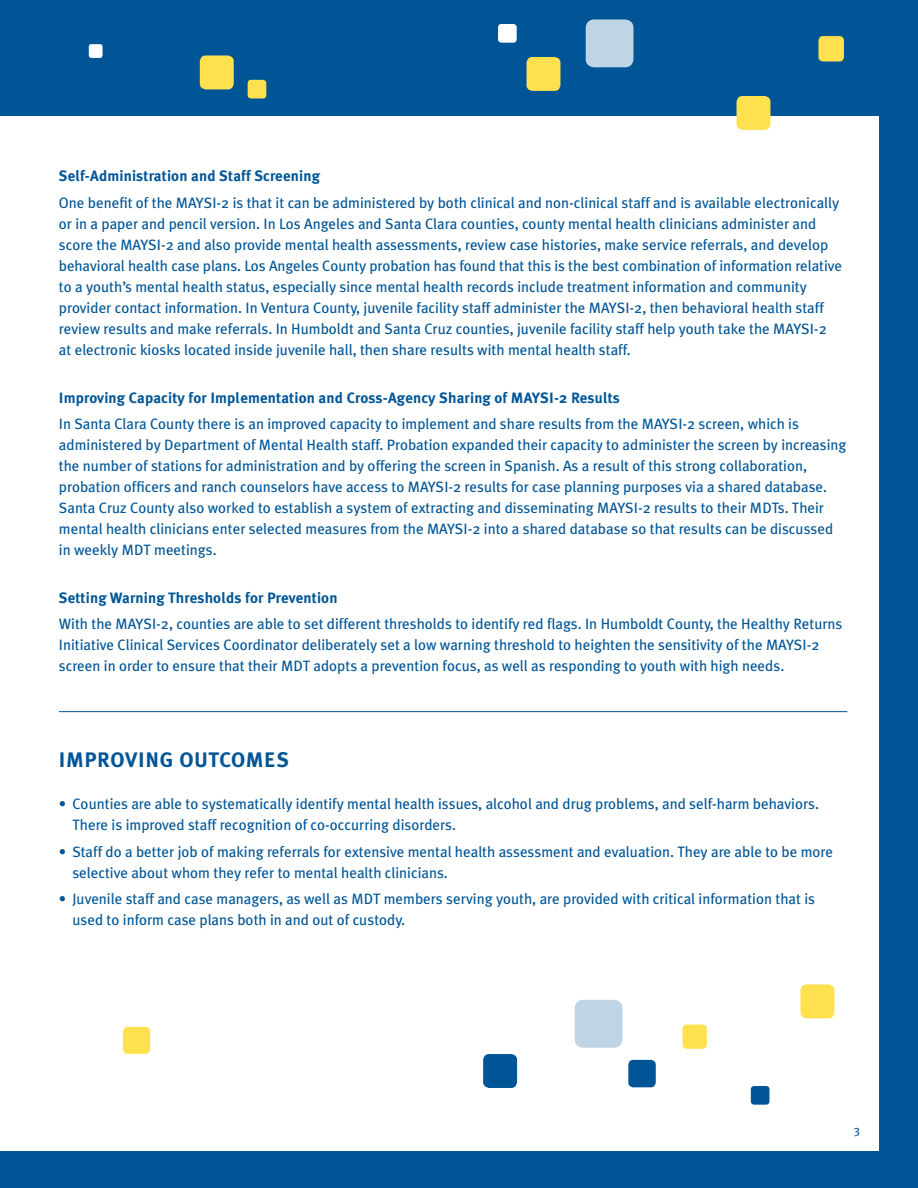
<style>
.page{position:relative;width:918px;height:1188px;background:#005596}
.page>*{position:absolute;margin:0;border:0;box-sizing:border-box;transform-origin:0 0}
.t1{font:21px "Meta Plus Bold Caps";letter-spacing:.03em;color:#005596}
.t2{font:15px/21px "Meta Plus";color:#005596}
.t3{font:700 15px "Meta Plus";letter-spacing:.01em;color:#005596}
.t4{font:12px "Meta Plus";color:#005596}
</style>
<div class="page">
<div style="left:0;top:116px;width:879px;height:1034px;background:#fff"></div>
<div style="left:682px;top:1025px;width:25px;height:24px;background:#ffe14f;border-radius:4px"></div>
<div style="left:628px;top:1060px;width:28px;height:27px;background:#005596;border-radius:5px"></div>
<div style="left:800px;top:984px;width:34px;height:34px;background:#ffe14f;border-radius:6px"></div>
<div style="left:123px;top:1027px;width:27px;height:27px;background:#ffe14f;border-radius:5px"></div>
<div style="left:483px;top:1054px;width:34px;height:34px;background:#005596;border-radius:6px"></div>
<div style="left:575px;top:1000px;width:47px;height:48px;background:#bfd4e5;border-radius:8px"></div>
<div style="left:751px;top:1086px;width:18px;height:19px;background:#005596;border-radius:3px"></div>
<div style="left:819px;top:36px;width:25px;height:26px;background:#ffe14f;border-radius:5px"></div>
<div style="left:89px;top:44px;width:14px;height:14px;background:#fff;border-radius:2px"></div>
<div style="left:737px;top:96px;width:33px;height:34px;background:#ffe14f;border-radius:6px"></div>
<div style="left:527px;top:57px;width:33px;height:34px;background:#ffe14f;border-radius:6px"></div>
<div style="left:586px;top:20px;width:48px;height:47px;background:#bfd4e5;border-radius:8px"></div>
<div style="left:498px;top:24px;width:19px;height:19px;background:#fff;border-radius:3px"></div>
<div style="left:248px;top:80px;width:18px;height:18px;background:#ffe14f;border-radius:3px"></div>
<div style="left:200px;top:56px;width:34px;height:33px;background:#ffe14f;border-radius:6px"></div>
<hr style="left:59px;top:711px;width:788px;height:1px;background:#005596">
<p class="t3" style="left:59px;top:167px;width:263px">Self-Administration and Staff Screening</p>
<p class="t2" style="left:59px;top:192px;width:785px">One benefit of the MAYSI-2 is that it can be administered by both clinical and non-clinical staff and is available electronically or in a paper and pencil version. In Los Angeles and Santa Clara counties, county mental health clinicians administer and score the MAYSI-2 and also provide mental health assessments, review case histories, make service referrals, and develop behavioral health case plans. Los Angeles County probation has found that this is the best combination of information relative to a youth’s mental health status, especially since mental health records include treatment information and community provider contact information. In Ventura County, juvenile facility staff administer the MAYSI-2, then behavioral health staff review results and make referrals. In Humboldt and Santa Cruz counties, juvenile facility staff help youth take the MAYSI-2 at electronic kiosks located inside juvenile hall, then share results with mental health staff.</p>
<p class="t3" style="left:59px;top:389px;width:474px">Improving Capacity for Implementation and Cross-Agency Sharing of Maysi</p>
<p class="t3" style="left:554px;top:389px;width:67px">-2 Results</p>
<p class="t2" style="left:59px;top:413px;width:789px">In Santa Clara County there is an improved capacity to implement and share results from the MAYSI-2 screen, which is administered by Department of Mental Health staff. Probation expanded their capacity to administer the screen by increasing the number of stations for administration and by offering the screen in Spanish. As a result of this strong collaboration, probation officers and ranch counselors have access to MAYSI-2 results for case planning purposes via a shared database.<br>Santa Cruz County also worked to establish a system of extracting and disseminating MAYSI-2 results to their MDTs. Their mental health clinicians enter selected measures from the MAYSI-2 into a shared database so that results can be discussed in weekly MDT meetings.</p>
<p class="t3" style="left:59px;top:589px;width:280px">Setting Warning Thresholds for Prevention</p>
<p class="t2" style="left:59px;top:613px;width:785px">With the MAYSI-2, counties are able to set different thresholds to identify red flags. In Humboldt County, the Healthy Returns<br>Initiative Clinical Services Coordinator deliberately set a low warning threshold to heighten the sensitivity of the MAYSI-2 screen in order to ensure that their MDT adopts a prevention focus, as well as responding to youth with high needs.</p>
<h1 class="t1" style="left:59px;top:747px;width:13px">IMP</h1>
<h1 class="t1" style="left:97px;top:747px;width:192px">ROVING OUTCOMES</h1>
<p class="t2" style="left:72px;top:793px;width:748px;text-indent:-14px">• Counties are able to systematically identify mental health issues, alcohol and drug problems, and self-harm behaviors.<br>There is improved staff recognition of co-occurring disorders.</p>
<p class="t2" style="left:72px;top:841px;width:762px;text-indent:-14px">• Staff do a better job of making referrals for extensive mental health assessment and evaluation. They are able to be more selective about whom they refer to mental health clinicians.</p>
<p class="t2" style="left:72px;top:888px;width:744px;text-indent:-14px">• Juvenile staff and case managers, as well as MDT members serving youth, are provided with critical information that is used to inform case plans both in and out of custody.</p>
<p class="t4" style="left:854px;top:1123px;width:8px">3</p>
</div>
